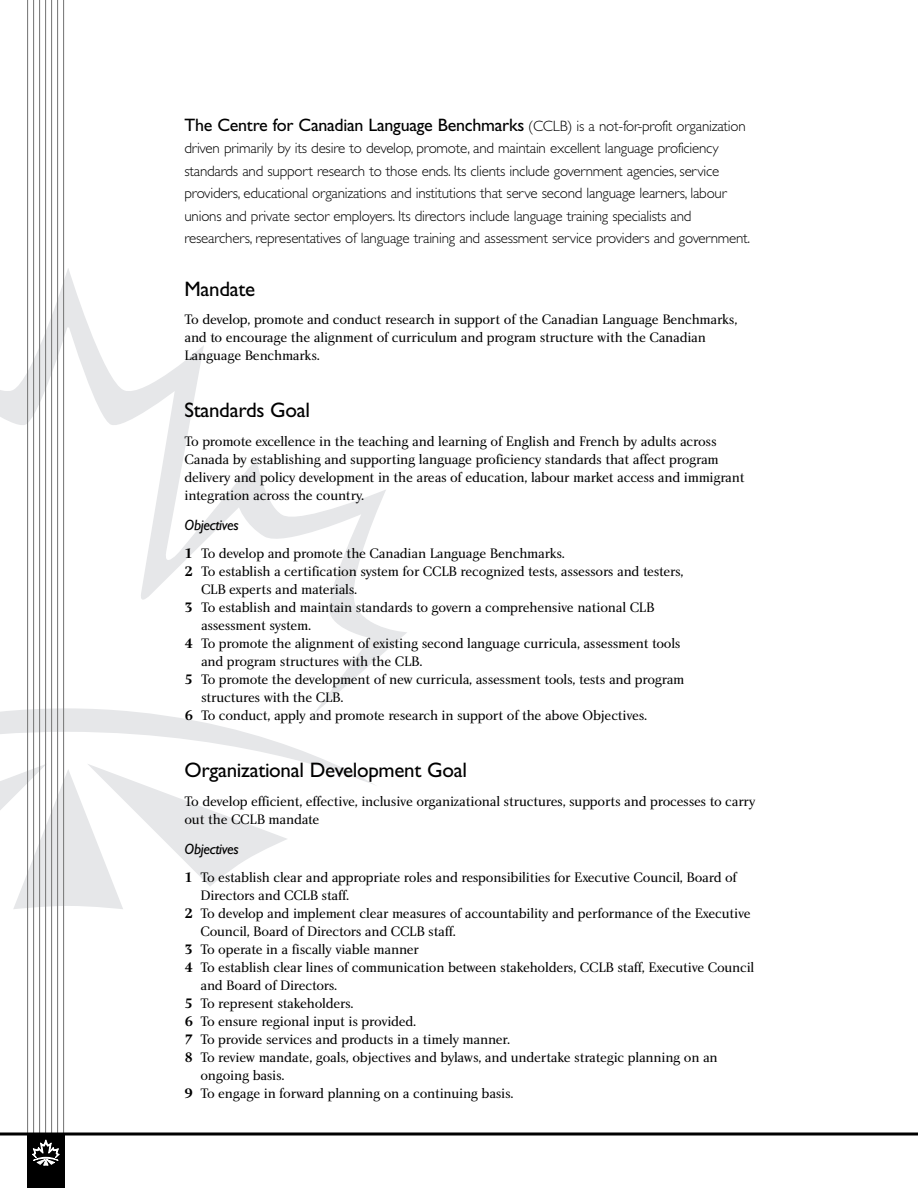
<style>
.page{position:relative;width:918px;height:1188px;background:#fff}
.page>*{position:absolute;margin:0;border:0;box-sizing:border-box;transform-origin:0 0}
.t1{font:21px "Gill Sans";letter-spacing:-.015em;color:#000}
.t2{font:18px "Gill Sans";letter-spacing:-.015em;color:#000}
.t3{font:300 15px/22.5px "Gill Sans";letter-spacing:-.015em;color:#000}
.t4{font:italic 15px "Gill Sans";letter-spacing:-.015em;color:#000}
.t5{font:14.25px/18px "Charlotte Book Plain";letter-spacing:-.02em;color:#000}
.s1{font-weight:300;font-size:15px}
.s2{font-family:"Charlotte Bold Plain"}
</style>
<div class="page">
<svg style="left:0;top:716px;width:375px;height:193px"></svg>
<svg style="left:0;top:268px;width:407px;height:448px"></svg>
<hr style="left:27px;top:0;width:1px;height:1187px;background:#808080">
<hr style="left:33px;top:0;width:1px;height:1187px;background:#808080">
<hr style="left:39px;top:0;width:1px;height:1187px;background:#808080">
<hr style="left:45px;top:0;width:1px;height:1187px;background:#808080">
<hr style="left:51px;top:0;width:1px;height:1187px;background:#808080">
<hr style="left:57px;top:0;width:1px;height:1187px;background:#808080">
<hr style="left:63px;top:0;width:1px;height:1187px;background:#808080">
<svg style="left:0;top:1132px;width:918px;height:4px;background:#3f3f3f"></svg>
<div style="left:27px;top:1134px;width:37px;height:53px;background:#000"></div>
<svg style="left:32px;top:1140px;width:28px;height:26px"></svg>
<p class="t2" style="left:184px;top:118px;width:563px">The Centre for Canadian Language Benchmarks <span class="s1">(CCLB) is a not-for-profit organization</span></p>
<p class="t3" style="left:185px;top:139px;width:567px">driven primarily by its desire to develop, promote, and maintain excellent language proficiency standards and support research to those ends. Its clients include government agencies, service providers, educational organizations and institutions that serve second language learners, labour unions and private sector employers. Its directors include language training specialists and researchers, representatives of language training and assessment service providers and government.</p>
<h1 class="t1" style="left:184px;top:281px;width:72px">Mandate</h1>
<p class="t5" style="left:184px;top:312px;width:554px">To develop, promote and conduct research in support of the Canadian Language Benchmarks, and to encourage the alignment of curriculum and program structure with the Canadian<br>Language Benchmarks.</p>
<h1 class="t1" style="left:184px;top:403px;width:127px">Standards Goal</h1>
<p class="t5" style="left:184px;top:433px;width:562px">To promote excellence in the teaching and learning of English and French by adults across Canada by establishing and supporting language proficiency standards that affect program delivery and policy development in the areas of education, labour market access and immigrant integration across the country.</p>
<p class="t4" style="left:184px;top:520px;width:56px">Objectives</p>
<p class="t5" style="left:184px;top:546px;width:382px"><span class="s2">1</span> To develop and promote the Canadian Language Benchmarks.</p>
<p class="t5" style="left:184px;top:564px;width:501px"><span class="s2">2</span> To establish a certification system for CCLB recognized tests, assessors and testers,</p>
<p class="t5" style="left:201px;top:582px;width:158px">CLB experts and materials.</p>
<p class="t5" style="left:184px;top:600px;width:472px"><span class="s2">3</span> To establish and maintain standards to govern a comprehensive national CLB</p>
<p class="t5" style="left:201px;top:618px;width:112px">assessment system.</p>
<p class="t5" style="left:184px;top:636px;width:498px"><span class="s2">4</span> To promote the alignment of existing second language curricula, assessment tools</p>
<p class="t5" style="left:201px;top:654px;width:223px">and program structures with the CLB.</p>
<p class="t5" style="left:184px;top:672px;width:502px"><span class="s2">5</span> To promote the development of new curricula, assessment tools, tests and program</p>
<p class="t5" style="left:201px;top:690px;width:144px">structures with the CLB.</p>
<p class="t5" style="left:184px;top:708px;width:464px"><span class="s2">6</span> To conduct, apply and promote research in support of the above Objectives.</p>
<h1 class="t1" style="left:184px;top:763px;width:284px">Organizational Development Goal</h1>
<p class="t5" style="left:184px;top:793px;width:573px">To develop efficient, effective, inclusive organizational structures, supports and processes to carry out the CCLB mandate</p>
<p class="t4" style="left:184px;top:844px;width:56px">Objectives</p>
<p class="t5" style="left:184px;top:870px;width:554px"><span class="s2">1</span> To establish clear and appropriate roles and responsibilities for Executive Council, Board of</p>
<p class="t5" style="left:200px;top:888px;width:150px">Directors and CCLB staff.</p>
<p class="t5" style="left:184px;top:906px;width:568px"><span class="s2">2</span> To develop and implement clear measures of accountability and performance of the Executive</p>
<p class="t5" style="left:200px;top:924px;width:257px">Council, Board of Directors and CCLB staff.</p>
<p class="t5" style="left:184px;top:942px;width:236px"><span class="s2">3</span> To operate in a fiscally viable manner</p>
<p class="t5" style="left:184px;top:960px;width:571px"><span class="s2">4</span> To establish clear lines of communication between stakeholders, CCLB staff, Executive Council</p>
<p class="t5" style="left:200px;top:978px;width:138px">and Board of Directors.</p>
<p class="t5" style="left:184px;top:996px;width:171px"><span class="s2">5</span> To represent stakeholders.</p>
<p class="t5" style="left:184px;top:1014px;width:233px"><span class="s2">6</span> To ensure regional input is provided.</p>
<p class="t5" style="left:184px;top:1032px;width:327px"><span class="s2">7</span> To provide services and products in a timely manner.</p>
<p class="t5" style="left:184px;top:1050px;width:535px"><span class="s2">8</span> To review mandate, goals, objectives and bylaws, and undertake strategic planning on an</p>
<p class="t5" style="left:200px;top:1068px;width:86px">ongoing basis.</p>
<p class="t5" style="left:184px;top:1086px;width:331px"><span class="s2">9</span> To engage in forward planning on a continuing basis.</p>
</div>
